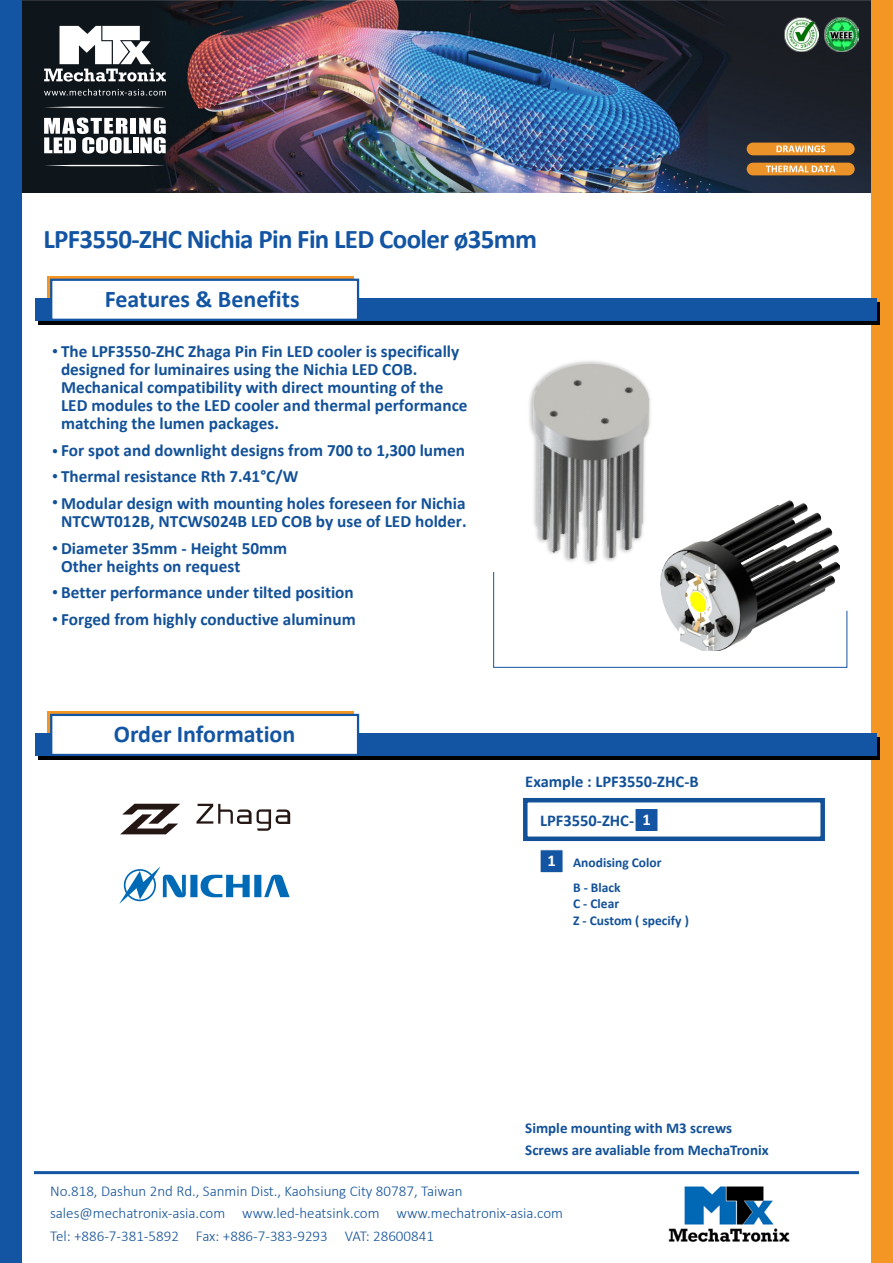
<style>
.page{position:relative;width:893px;height:1263px;background:#fff}
.page>*{position:absolute;margin:0;border:0;box-sizing:border-box;transform-origin:0 0}
.t1{font:700 27px "Calibri";letter-spacing:-.025em;color:#1355a3}
.t2{font:700 24px "Calibri";color:#1355a3}
.t3{font:700 17.25px/18px "Calibri";color:#125198}
.t4{font:700 16.5px "Calibri";color:#125198}
.t5{font:700 16.5px "Calibri";color:#fff}
.t6{font:300 15px/22.5px "Calibri";color:#125198}
.t7{font:700 15px "Calibri";color:#125198}
.t8{font:700 13.5px "Calibri";color:#125198}
.t9{font:700 12px "Calibri";color:#125198}
</style>
<div class="page">
<img style="left:21px;top:0;width:851px;height:192px">
<img style="left:784px;top:17px;width:35px;height:34px">
<img style="left:825px;top:17px;width:34px;height:34px">
<svg style="left:44px;top:26px;width:122px;height:56px"></svg>
<svg style="left:44px;top:89px;width:122px;height:7px"></svg>
<svg style="left:44px;top:107px;width:122px;height:1px"></svg>
<svg style="left:44px;top:165px;width:122px;height:1px"></svg>
<div style="left:131px;top:118px;width:5px;height:16px;background:#fff"></div>
<svg style="left:44px;top:118px;width:88px;height:36px"></svg>
<div style="left:133px;top:137px;width:5px;height:16px;background:#fff"></div>
<svg style="left:139px;top:118px;width:27px;height:36px"></svg>
<div style="left:872px;top:0;width:21px;height:1263px;background:#f49624"></div>
<div style="left:0;top:0;width:21px;height:1263px;background:#1355a3"></div>
<hr style="left:34px;top:1171px;width:825px;height:3px;background:#1355a3">
<img style="left:668px;top:1186px;width:122px;height:57px">
<div style="left:747px;top:143px;width:108px;height:12px;background:#eb9229;border-radius:6px"></div>
<svg style="left:776px;top:145px;width:49px;height:7px"></svg>
<div style="left:747px;top:163px;width:108px;height:12px;background:#eb9229;border-radius:6px"></div>
<svg style="left:766px;top:166px;width:69px;height:6px"></svg>
<div style="left:523px;top:798px;width:302px;height:43px;border:4px solid #125198"></div>
<svg style="left:47px;top:276px;width:307px;height:22px"></svg>
<svg style="left:38px;top:302px;width:842px;height:22px;background:#030e1b"></svg>
<div style="left:35px;top:298px;width:842px;height:22px;background:#1355a3"></div>
<div style="left:50px;top:279px;width:309px;height:42px;background:#fff;border:2px solid #1355a3"></div>
<svg style="left:493px;top:572px;width:355px;height:96px"></svg>
<div style="left:635px;top:808px;width:23px;height:24px;background:#1355a3;border:1px solid #fff"></div>
<div style="left:540px;top:849px;width:23px;height:24px;background:#1355a3;border:1px solid #fff"></div>
<svg style="left:47px;top:711px;width:307px;height:22px"></svg>
<svg style="left:38px;top:737px;width:842px;height:22px;background:#030f1d"></svg>
<div style="left:35px;top:733px;width:842px;height:22px;background:#1355a3"></div>
<div style="left:50px;top:714px;width:309px;height:42px;background:#fff;border:2px solid #1355a3"></div>
<svg style="left:120px;top:804px;width:60px;height:30px"></svg>
<svg style="left:196px;top:804px;width:94px;height:27px"></svg>
<img style="left:660px;top:500px;width:180px;height:151px">
<img style="left:529px;top:362px;width:121px;height:200px">
<svg style="left:120px;top:867px;width:170px;height:36px"></svg>
<p class="t1" style="left:43px;top:220px;width:495px">LPF3550-ZHC Nichia Pin Fin LED Cooler ø35mm</p>
<p class="t2" style="left:105px;top:282px;width:196px">Features &amp; Benefits</p>
<p class="t3" style="left:61px;top:342px;width:408px">The LPF3550-ZHC Zhaga Pin Fin LED cooler is specifically designed for luminaires using the Nichia LED COB.<br>Mechanical compatibility with direct mounting of the LED modules to the LED cooler and thermal performance matching the lumen packages.</p>
<p class="t3" style="left:61px;top:441px;width:406px">For spot and downlight designs from 700 to 1,300 lumen</p>
<p class="t3" style="left:61px;top:467px;width:239px">Thermal resistance Rth 7.41°C/W</p>
<p class="t3" style="left:61px;top:494px;width:407px">Modular design with mounting holes foreseen for Nichia<br>NTCWT012B, NTCWS024B LED COB by use of LED holder.</p>
<p class="t3" style="left:61px;top:538px;width:228px">Diameter 35mm - Height 50mm</p>
<p class="t3" style="left:61px;top:556px;width:181px">Other heights on request</p>
<p class="t3" style="left:61px;top:583px;width:294px">Better performance under tilted position</p>
<p class="t3" style="left:61px;top:609px;width:296px">Forged from highly conductive aluminum</p>
<p class="t9" style="left:52px;top:342px;width:7px">•</p>
<p class="t9" style="left:52px;top:442px;width:7px">•</p>
<p class="t9" style="left:52px;top:468px;width:7px">•</p>
<p class="t9" style="left:52px;top:493px;width:7px">•</p>
<p class="t9" style="left:52px;top:539px;width:7px">•</p>
<p class="t9" style="left:52px;top:583px;width:7px">•</p>
<p class="t9" style="left:52px;top:610px;width:7px">•</p>
<p class="t2" style="left:114px;top:717px;width:183px">Order Information</p>
<p class="t4" style="left:525px;top:769px;width:175px">Example : LPF3550-ZHC-B</p>
<p class="t4" style="left:540px;top:809px;width:95px">LPF3550-ZHC-</p>
<p class="t5" style="left:642px;top:808px;width:10px">1</p>
<p class="t5" style="left:547px;top:849px;width:10px">1</p>
<p class="t8" style="left:573px;top:852px;width:90px">Anodising Color</p>
<p class="t8" style="left:573px;top:877px;width:49px">B - Black</p>
<p class="t8" style="left:573px;top:894px;width:48px">C - Clear</p>
<p class="t8" style="left:573px;top:910px;width:117px">Z - Custom ( specify )</p>
<p class="t7" style="left:525px;top:1117px;width:208px">Simple mounting with M3 screws</p>
<p class="t7" style="left:525px;top:1140px;width:245px">Screws are avaliable from MechaTronix</p>
<p class="t6" style="left:50px;top:1179px;width:515px">No.818, Dashun 2nd Rd., Sanmin Dist., Kaohsiung City 80787, Taiwan sales@mechatronix-asia.com www.led-heatsink.com www.mechatronix-asia.com<br>Tel: +886-7-381-5892 Fax: +886-7-383-9293 VAT: 28600841</p>
</div>
